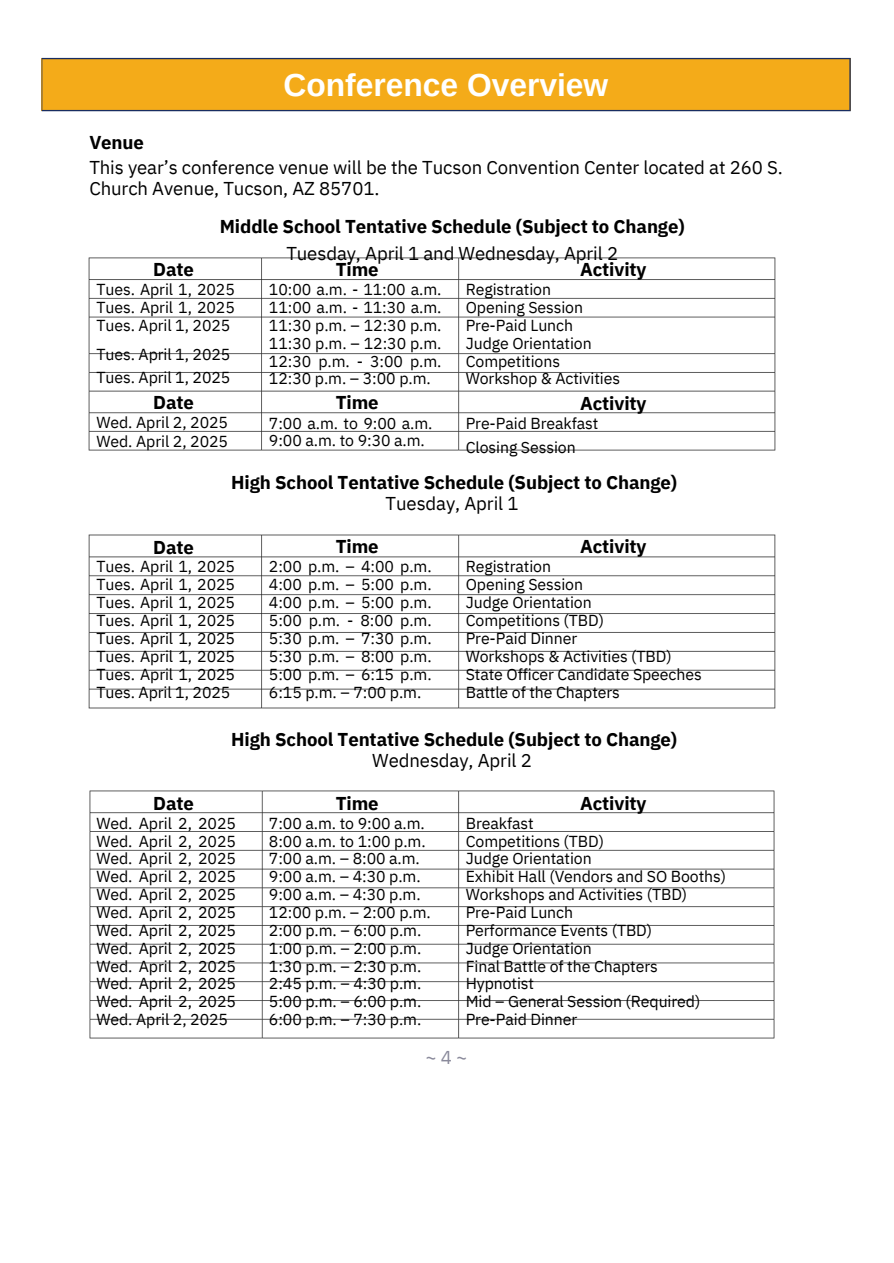
<style>
.page{position:relative;width:894px;height:1263px;background:#fff}
.page>*{position:absolute;margin:0;border:0;box-sizing:border-box;transform-origin:0 0}
.t1{font:700 31.8px "Arimo";color:#fff}
.t2{font:700 18.6px/20.9px "IBM Plex Sans";letter-spacing:-.005em;color:#000;text-align:center}
.t3{font:18.6px "IBM Plex Sans";letter-spacing:-.005em;color:#000}
.t4{font:18.6px "IBM Plex Sans";color:#8a8a9b}
.t5{font:15.9px/17.9px "IBM Plex Sans";letter-spacing:-.005em;color:#000;text-align:justify}
.s1{font-weight:400}
</style>
<div class="page">
<svg style="left:42px;top:58px;width:808px;height:53px;background:#eaa51c"></svg>
<img style="left:88px;top:257px;width:688px;height:194px">
<img style="left:88px;top:534px;width:688px;height:175px">
<img style="left:89px;top:790px;width:686px;height:249px">
<p class="t1" style="left:283px;top:67px;width:326px">Conference Overview</p>
<p class="t2" style="left:89px;top:132px;width:56px">Venue</p>
<p class="t3" style="left:89px;top:155px;width:694px">This year’s conference venue will be the Tucson Convention Center located at 260 S.</p>
<p class="t3" style="left:89px;top:176px;width:291px">Church Avenue, Tucson, AZ 85701.</p>
<p class="t2" style="left:220px;top:216px;width:466px">Middle School Tentative Schedule (Subject to Change)</p>
<p class="t3" style="left:286px;top:241px;width:333px">Tuesday, April 1 and Wednesday, April 2</p>
<p class="t2" style="left:153px;top:259px;width:42px">Date</p>
<p class="t2" style="left:335px;top:259px;width:44px">Time</p>
<p class="t2" style="left:580px;top:259px;width:68px">Activity</p>
<p class="t5" style="left:96px;top:280px;width:140px">Tues. April 1, 2025<br>Tues. April 1, 2025<br>Tues. April 1, 2025</p>
<p class="t5" style="left:96px;top:345px;width:135px">Tues. April 1, 2025</p>
<p class="t5" style="left:96px;top:369px;width:135px">Tues. April 1, 2025</p>
<p class="t2" style="left:153px;top:392px;width:42px">Date</p>
<p class="t5" style="left:96px;top:413px;width:133px">Wed. April 2, 2025</p>
<p class="t5" style="left:96px;top:432px;width:133px">Wed. April 2, 2025</p>
<p class="t5" style="left:269px;top:280px;width:174px">10:00 a.m. - 11:00 a.m.<br>11:00 a.m. - 11:30 a.m.<br>11:30 p.m. – 12:30 p.m.<br>11:30 p.m. – 12:30 p.m.<br>12:30 p.m. - 3:00 p.m.<br>12:30 p.m. – 3:00 p.m.</p>
<p class="t2" style="left:335px;top:392px;width:44px">Time</p>
<p class="t5" style="left:269px;top:414px;width:165px">7:00 a.m. to 9:00 a.m.<br>9:00 a.m. to 9:30 a.m.</p>
<p class="t5" style="left:465px;top:280px;width:156px;text-align:left">Registration<br>Opening Session<br>Pre-Paid Lunch<br>Judge Orientation<br>Competitions<br>Workshop &amp; Activities</p>
<p class="t5" style="left:465px;top:414px;width:134px">Pre-Paid Breakfast</p>
<p class="t5" style="left:465px;top:438px;width:111px">Closing Session</p>
<p class="t2" style="left:580px;top:392px;width:68px">Activity</p>
<p class="t2" style="left:153px;top:536px;width:42px">Date</p>
<p class="t2" style="left:231px;top:472px;width:447px">High School Tentative Schedule (Subject to Change)<br><span class="s1">Tuesday, April 1</span></p>
<p class="t2" style="left:335px;top:536px;width:44px">Time</p>
<p class="t2" style="left:580px;top:536px;width:68px">Activity</p>
<p class="t5" style="left:96px;top:558px;width:140px">Tues. April 1, 2025<br>Tues. April 1, 2025<br>Tues. April 1, 2025<br>Tues. April 1, 2025<br>Tues. April 1, 2025<br>Tues. April 1, 2025<br>Tues. April 1, 2025<br>Tues. April 1, 2025</p>
<p class="t5" style="left:269px;top:558px;width:164px">2:00 p.m. – 4:00 p.m.<br>4:00 p.m. – 5:00 p.m.<br>4:00 p.m. – 5:00 p.m.<br>5:00 p.m. - 8:00 p.m.<br>5:30 p.m. – 7:30 p.m.<br>5:30 p.m. – 8:00 p.m.<br>5:00 p.m. – 6:15 p.m.<br>6:15 p.m. – 7:00 p.m.</p>
<p class="t5" style="left:465px;top:558px;width:237px;text-align:left">Registration<br>Opening Session<br>Judge Orientation<br>Competitions (TBD)<br>Pre-Paid Dinner<br>Workshops &amp; Activities (TBD)<br>State Officer Candidate Speeches<br>Battle of the Chapters</p>
<p class="t2" style="left:153px;top:793px;width:42px">Date</p>
<p class="t2" style="left:231px;top:728px;width:447px">High School Tentative Schedule (Subject to Change)<br><span class="s1">Wednesday, April 2</span></p>
<p class="t2" style="left:335px;top:792px;width:44px">Time</p>
<p class="t2" style="left:580px;top:792px;width:68px">Activity</p>
<p class="t5" style="left:96px;top:814px;width:141px">Wed. April 2, 2025<br>Wed. April 2, 2025<br>Wed. April 2, 2025<br>Wed. April 2, 2025<br>Wed. April 2, 2025<br>Wed. April 2, 2025<br>Wed. April 2, 2025<br>Wed. April 2, 2025<br>Wed. April 2, 2025<br>Wed. April 2, 2025<br>Wed. April 2, 2025<br>Wed. April 2, 2025</p>
<p class="t5" style="left:269px;top:814px;width:163px;text-align:left">7:00 a.m. to 9:00 a.m.<br>8:00 a.m. to 1:00 p.m.<br>7:00 a.m. – 8:00 a.m.<br>9:00 a.m. – 4:30 p.m.<br>9:00 a.m. – 4:30 p.m.<br>12:00 p.m. – 2:00 p.m.<br>2:00 p.m. – 6:00 p.m.<br>1:00 p.m. – 2:00 p.m.<br>1:30 p.m. – 2:30 p.m.<br>2:45 p.m. – 4:30 p.m.<br>5:00 p.m. – 6:00 p.m.<br>6:00 p.m. – 7:30 p.m.</p>
<p class="t5" style="left:465px;top:814px;width:262px;text-align:left">Breakfast<br>Competitions (TBD)<br>Judge Orientation<br>Exhibit Hall (Vendors and SO Booths)<br>Workshops and Activities (TBD)<br>Pre-Paid Lunch<br>Performance Events (TBD)<br>Judge Orientation<br>Final Battle of the Chapters<br>Hypnotist<br>Mid – General Session (Required)<br>Pre-Paid Dinner</p>
<p class="t4" style="left:425px;top:1044px;width:43px">~4~</p>
</div>
